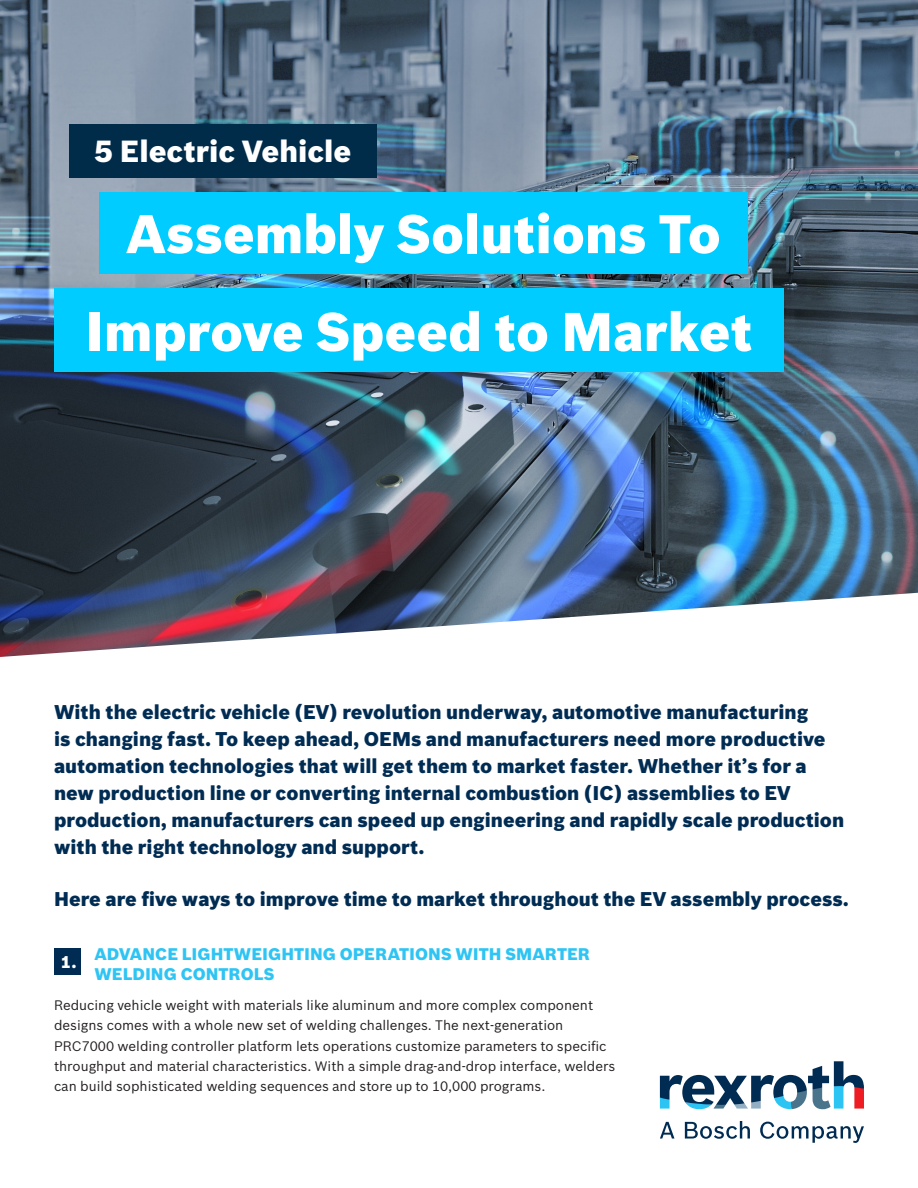
<style>
.page{position:relative;width:918px;height:1188px;background:#fff}
.page>*{position:absolute;margin:0;border:0;box-sizing:border-box;transform-origin:0 0}
.t1{font:900 53.1px "Bosch Sans";color:#fff}
.t2{font:900 29.85px "Bosch Sans";color:#fff}
.Intro_text_13pt_Dark{font:900 19.5px/27px "Bosch Sans";color:#002c53}
.Subheads_11pt_All_Ca{font:900 16.5px/20.2px "Bosch Sans";color:#2ec4f3}
.Subheads_11pt_All_Ca-2{font:900 16.5px "Bosch Sans";color:#fff}
.Body_9pt{font:13.5px/20.2px "Bosch Sans";color:#231f20}
</style>
<div class="page">
<svg style="left:660px;top:1122px;width:14px;height:17px"></svg>
<svg style="left:685px;top:1121px;width:65px;height:18px"></svg>
<svg style="left:760px;top:1122px;width:104px;height:21px"></svg>
<svg style="left:660px;top:1061px;width:204px;height:48px"></svg>
<img style="left:0;top:0;width:918px;height:657px">
<div style="left:99px;top:192px;width:649px;height:81px;background:#0cf"></div>
<div style="left:69px;top:125px;width:308px;height:53px;background:#002b49"></div>
<div style="left:54px;top:288px;width:729px;height:83px;background:#0cf"></div>
<div style="left:54px;top:948px;width:27px;height:27px;background:#002c53"></div>
<p class="t2" style="left:94px;top:133px;width:259px">5 Electric Vehicle</p>
<p class="t1" style="left:126px;top:201px;width:596px">Assembly Solutions To</p>
<p class="t1" style="left:85px;top:299px;width:669px">Improve Speed to Market</p>
<p class="Intro_text_13pt_Dark" style="left:54px;top:698px;width:792px">With the electric vehicle (EV) revolution underway, automotive manufacturing<br>is changing fast. To keep ahead, OEMs and manufacturers need more productive automation technologies that will get them to market faster. Whether it’s for a new production line or converting internal combustion (IC) assemblies to EV production, manufacturers can speed up engineering and rapidly scale production with the right technology and support.</p>
<p class="Intro_text_13pt_Dark" style="left:54px;top:886px;width:797px">Here are five ways to improve time to market throughout the EV assembly process.</p>
<p class="Subheads_11pt_All_Ca-2" style="left:61px;top:952px;width:17px">1.</p>
<p class="Subheads_11pt_All_Ca" style="left:94px;top:944px;width:497px">ADVANCE LIGHTWEIGHTING OPERATIONS WITH SMARTER<br>WELDING CONTROLS</p>
<p class="Body_9pt" style="left:54px;top:995px;width:563px">Reducing vehicle weight with materials like aluminum and more complex component designs comes with a whole new set of welding challenges. The next-generation PRC7000 welding controller platform lets operations customize parameters to specific throughput and material characteristics. With a simple drag-and-drop interface, welders can build sophisticated welding sequences and store up to 10,000 programs.</p>
</div>
